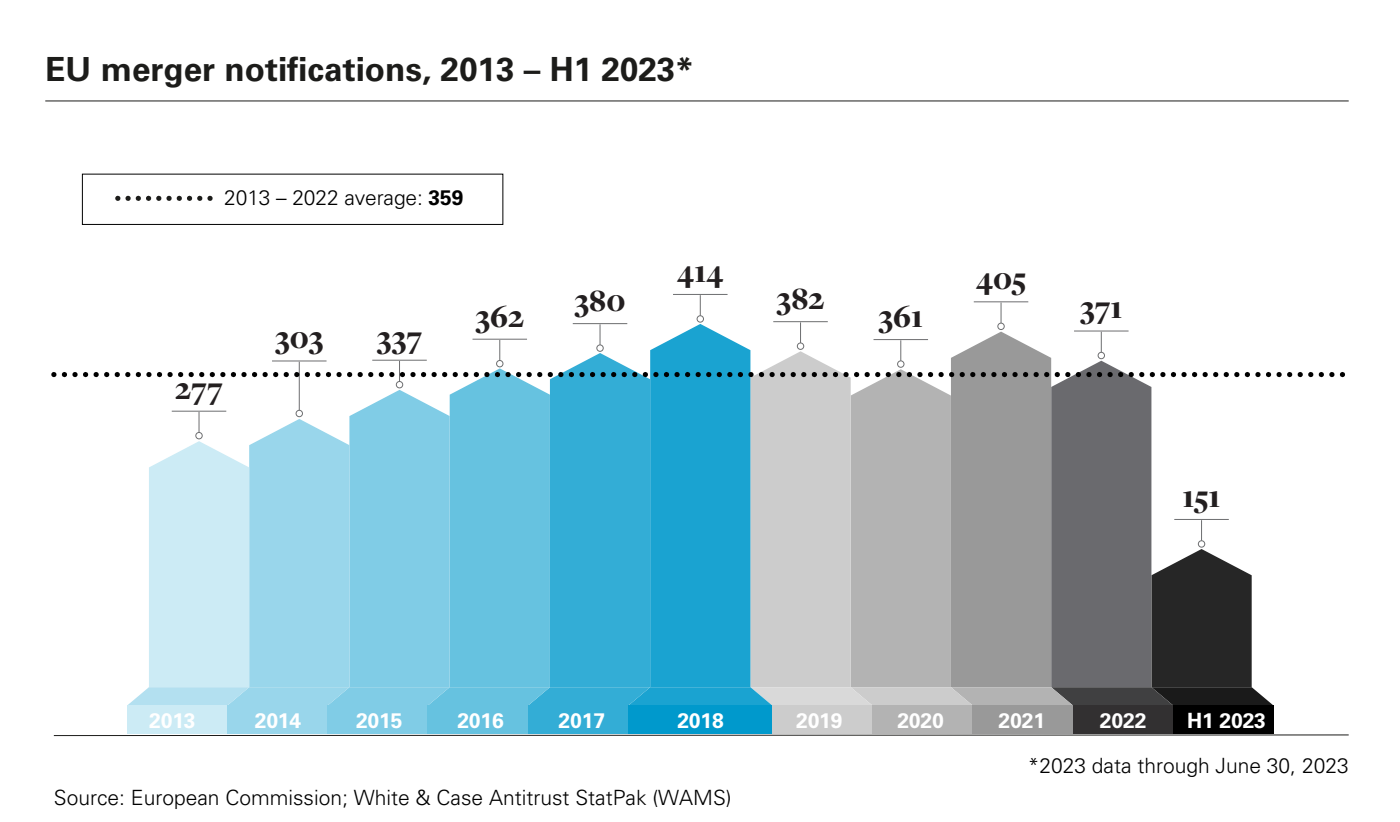
<style>
.page{position:relative;width:1400px;height:822px;background:#fff}
.page>*{position:absolute;margin:0;border:0;box-sizing:border-box;transform-origin:0 0}
.t1{font:700 33.25px "Univers LT Pro 65";color:#1c1c1a}
.t2{font:900 32.02px "Freight Disp Pro";color:#231f20}
.t3{font:300 21px "Univers LT Pro 45";color:#000}
.t4{font:700 21px "Univers LT Pro 65";letter-spacing:-.005em;color:#fff}
.s1{font-family:"Univers LT Pro 65";font-weight:700}
</style>
<div class="page">
<hr style="left:45px;top:100px;width:1304px;height:1px;background:#1c1c1a">
<div style="left:82px;top:174px;width:421px;height:51px;background:#fff;border:1px solid #000"></div>
<svg style="left:118px;top:196px;width:94px;height:5px"></svg>
<div style="left:127px;top:705px;width:100px;height:29px;background:#ccebf5"></div>
<div style="left:227px;top:705px;width:101px;height:29px;background:#99d6eb"></div>
<div style="left:328px;top:705px;width:100px;height:29px;background:#80cce6"></div>
<div style="left:428px;top:705px;width:100px;height:29px;background:#66c2e0"></div>
<div style="left:528px;top:705px;width:100px;height:29px;background:#33add6"></div>
<div style="left:628px;top:705px;width:144px;height:29px;background:#09c"></div>
<div style="left:772px;top:705px;width:101px;height:29px;background:#ccc"></div>
<div style="left:873px;top:705px;width:100px;height:29px;background:#b3b3b3"></div>
<div style="left:973px;top:705px;width:100px;height:29px;background:#999"></div>
<div style="left:1073px;top:705px;width:100px;height:29px;background:#323031"></div>
<div style="left:1173px;top:705px;width:101px;height:29px;background:#000"></div>
<svg style="left:53px;top:734px;width:1296px;height:2px"></svg>
<hr style="left:673px;top:294px;width:55px;height:1px;background:#6d6e70">
<svg style="left:54px;top:295px;width:1291px;height:410px"></svg>
<h1 class="t1" style="left:45px;top:49px;width:650px">EU merger notifications, 2013 – H1 2023*</h1>
<p class="t3" style="left:224px;top:184px;width:241px">2013 – 2022 average: <span class="s1">359</span></p>
<h2 class="t2" style="left:175px;top:367px;width:49px">277</h2>
<h2 class="t2" style="left:275px;top:317px;width:50px">303</h2>
<h2 class="t2" style="left:377px;top:316px;width:47px">337</h2>
<h2 class="t2" style="left:475px;top:295px;width:50px">362</h2>
<h2 class="t2" style="left:575px;top:279px;width:52px">380</h2>
<h2 class="t2" style="left:677px;top:250px;width:48px">414</h2>
<h2 class="t2" style="left:777px;top:277px;width:49px">382</h2>
<h2 class="t2" style="left:879px;top:295px;width:46px">361</h2>
<h2 class="t2" style="left:976px;top:258px;width:52px">405</h2>
<h2 class="t2" style="left:1080px;top:287px;width:44px">371</h2>
<h2 class="t2" style="left:1183px;top:475px;width:39px">151</h2>
<p class="t4" style="left:149px;top:708px;width:48px">2013</p>
<p class="t4" style="left:255px;top:708px;width:48px">2014</p>
<p class="t4" style="left:356px;top:708px;width:48px">2015</p>
<p class="t4" style="left:457px;top:708px;width:48px">2016</p>
<p class="t4" style="left:559px;top:708px;width:48px">2017</p>
<p class="t4" style="left:677px;top:708px;width:48px">2018</p>
<p class="t4" style="left:796px;top:708px;width:48px">2019</p>
<p class="t4" style="left:897px;top:708px;width:48px">2020</p>
<p class="t4" style="left:999px;top:708px;width:48px">2021</p>
<p class="t4" style="left:1100px;top:708px;width:48px">2022</p>
<p class="t4" style="left:1187px;top:708px;width:80px">H1 2023</p>
<p class="t3" style="left:54px;top:785px;width:679px">Source: European Commission; White &amp; Case Antitrust StatPak (WAMS)</p>
<p class="t3" style="left:1028px;top:753px;width:323px">*2023 data through June 30, 2023</p>
</div>
